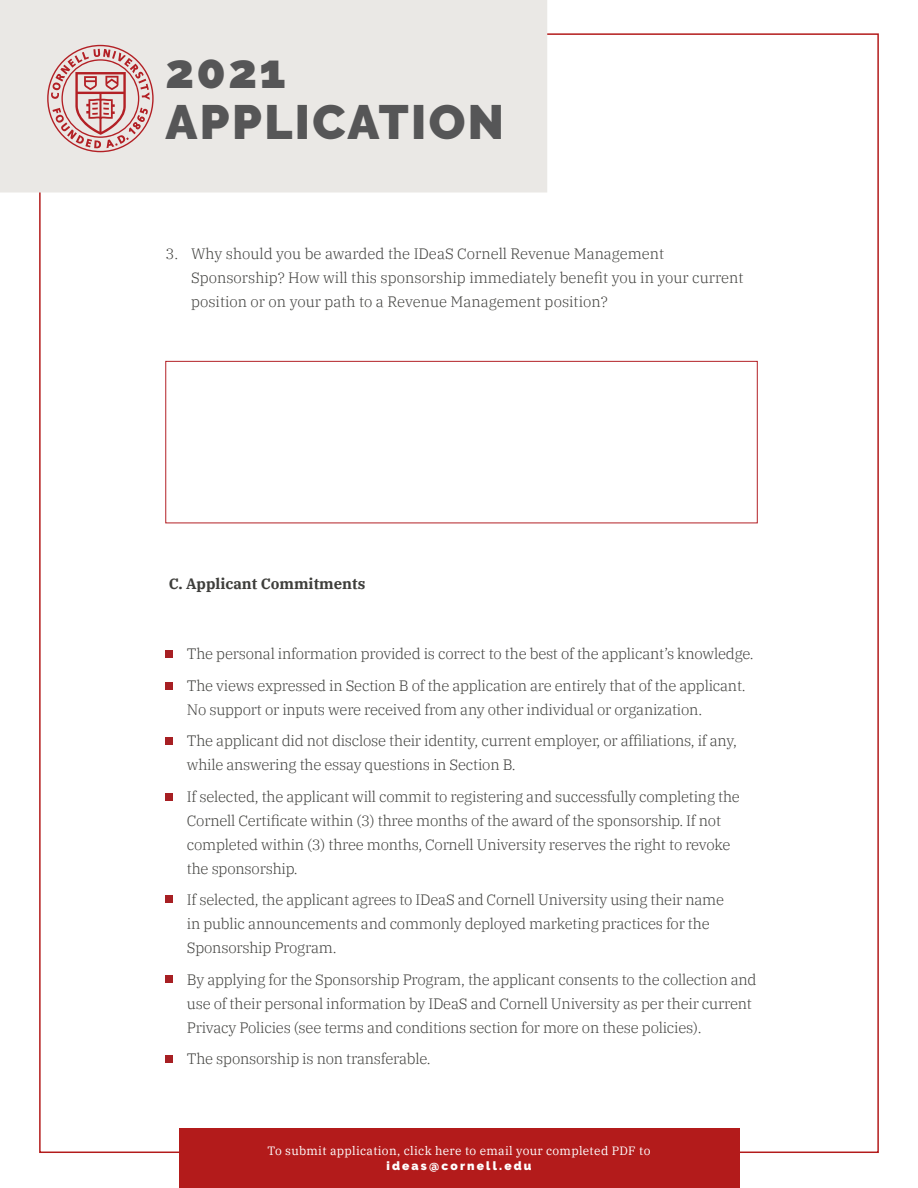
<style>
.page{position:relative;width:918px;height:1188px;background:#fff}
.page>*{position:absolute;margin:0;border:0;box-sizing:border-box;transform-origin:0 0}
.t1{font:900 48px/51px "Raleway";letter-spacing:.05em;color:#565657}
.t2{font:300 15px/24px "IBM Plex Serif";letter-spacing:-.015em;color:#3e3e3b}
.t3{font:700 15px "IBM Plex Serif";color:#3e3e3b}
.t4{font:12px "IBM Plex Serif";letter-spacing:.025em;color:#fff}
.t5{font:900 12px "Raleway";letter-spacing:.18em;color:#fff}
</style>
<div class="page">
<div style="left:165px;top:361px;width:593px;height:162px;border:1px solid #b32126"></div>
<div style="left:165px;top:650px;width:8px;height:7px;background:#a71f23"></div>
<div style="left:165px;top:682px;width:8px;height:7px;background:#a71f23"></div>
<div style="left:165px;top:737px;width:8px;height:7px;background:#a71f23"></div>
<div style="left:165px;top:793px;width:8px;height:8px;background:#a71f23"></div>
<div style="left:165px;top:896px;width:8px;height:7px;background:#a71f23"></div>
<div style="left:165px;top:976px;width:8px;height:7px;background:#a71f23"></div>
<div style="left:165px;top:1056px;width:8px;height:7px;background:#a71f23"></div>
<div style="left:179px;top:1128px;width:560px;height:60px;background:#b31b1b"></div>
<div style="left:0;top:0;width:547px;height:193px;background:#eae8e5"></div>
<svg style="left:47px;top:45px;width:107px;height:107px"></svg>
<h1 class="t1" style="left:165px;top:46px;width:340px">2021<br>APPLICATION</h1>
<p class="t2" style="left:165px;top:240px;width:14px">3.</p>
<p class="t2" style="left:191px;top:240px;width:554px">Why should you be awarded the IDeaS Cornell Revenue Management<br>Sponsorship? How will this sponsorship immediately benefit you in your current position or on your path to a Revenue Management position?</p>
<p class="t3" style="left:169px;top:572px;width:198px">C. Applicant Commitments</p>
<p class="t2" style="left:187px;top:637px;width:568px;line-height:31.5px">The personal information provided is correct to the best of the applicant’s knowledge.<br>The views expressed in Section B of the application are entirely that of the applicant.</p>
<p class="t2" style="left:187px;top:692px;width:552px;line-height:31.5px">No support or inputs were received from any other individual or organization.<br>The applicant did not disclose their identity, current employer, or affiliations, if any,</p>
<p class="t2" style="left:187px;top:748px;width:555px;line-height:31.5px">while answering the essay questions in Section B.<br>If selected, the applicant will commit to registering and successfully completing the</p>
<p class="t2" style="left:187px;top:807px;width:545px">Cornell Certificate within (3) three months of the award of the sponsorship. If not completed within (3) three months, Cornell University reserves the right to revoke the sponsorship.</p>
<p class="t2" style="left:187px;top:887px;width:539px">If selected, the applicant agrees to IDeaS and Cornell University using their name in public announcements and commonly deployed marketing practices for the<br>Sponsorship Program.</p>
<p class="t2" style="left:187px;top:966px;width:571px">By applying for the Sponsorship Program, the applicant consents to the collection and use of their personal information by IDeaS and Cornell University as per their current<br>Privacy Policies (see terms and conditions section for more on these policies).</p>
<p class="t2" style="left:187px;top:1046px;width:245px">The sponsorship is non transferable.</p>
<p class="t4" style="left:268px;top:1141px;width:385px">To submit application, click here to email your completed PDF to</p>
<p class="t5" style="left:386px;top:1158px;width:147px">ideas@cornell.edu</p>
</div>
